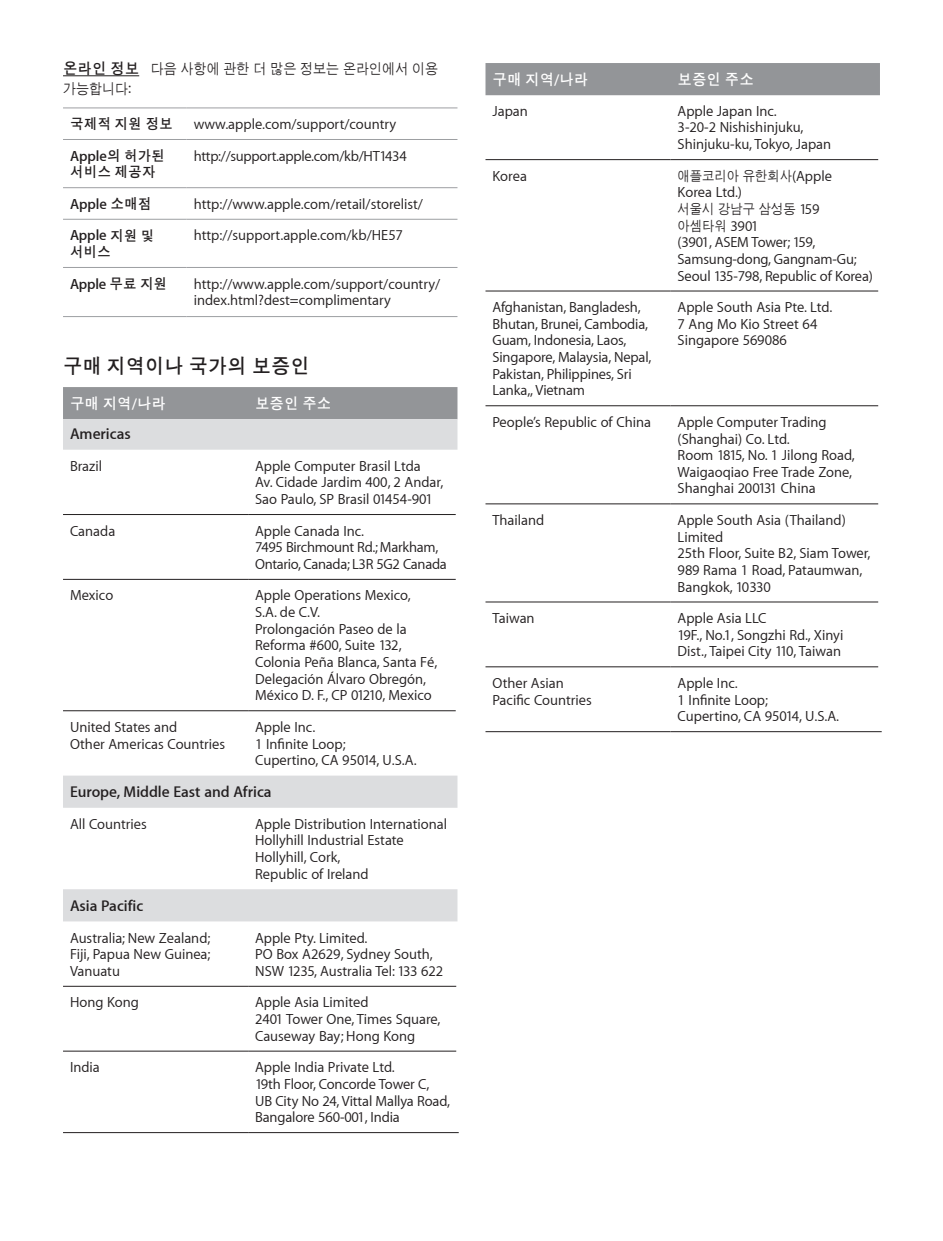
<style>
.page{position:relative;width:943px;height:1241px;background:#fff}
.page>*{position:absolute;margin:0;border:0;box-sizing:border-box;transform-origin:0 0}
.t1{font:21px "J Ctg T";color:#231f20;scale:.92 1}
.t2{font:600 15.75px "Myriad Set";color:#231f20}
.t3{font:15.75px "J Ctg T";color:#fff;scale:.92 1}
.t4{font:14.7px/16.8px "Myriad Set Text";color:#231f20}
.t5{font:14.7px/16.8px "Myriad Set Text";letter-spacing:-.02em;color:#231f20}
.t6{font:600 14.7px "Myriad Set";letter-spacing:-.005em;color:#231f20}
.t7{font:14.7px "J Ctg T";color:#231f20;scale:.92 1}
.t8{font:14.35px/19.2px "J Cmg J";color:#231f20;scale:.92 1}
.t9{font:13.3px/16.8px "J Cmg J";color:#231f20;scale:.92 1}
.s1{font-family:"J Ctg T";font-size:15.75px}
.s2{font-family:"Myriad Set Text";font-size:15.75px}
.s3{font-family:"J Ctg T";font-weight:400}
.s4{font-family:"Myriad Set";font-weight:600}
.s5{font-family:"Myriad Set Text";font-size:14.7px}
</style>
<div class="page">
<div style="left:485px;top:63px;width:395px;height:32px;background:#939598"></div>
<hr style="left:485px;top:666px;width:185px;height:1px;background:#231f20">
<hr style="left:670px;top:666px;width:208px;height:1px;background:#231f20">
<hr style="left:485px;top:731px;width:185px;height:1px;background:#231f20">
<hr style="left:670px;top:731px;width:211px;height:1px;background:#231f20">
<hr style="left:485px;top:159px;width:185px;height:1px;background:#231f20">
<hr style="left:670px;top:159px;width:208px;height:1px;background:#231f20">
<hr style="left:485px;top:290px;width:185px;height:1px;background:#231f20">
<hr style="left:670px;top:290px;width:208px;height:1px;background:#231f20">
<hr style="left:485px;top:405px;width:185px;height:1px;background:#231f20">
<hr style="left:670px;top:405px;width:208px;height:1px;background:#231f20">
<hr style="left:485px;top:503px;width:185px;height:1px;background:#231f20">
<hr style="left:670px;top:503px;width:208px;height:1px;background:#231f20">
<hr style="left:485px;top:601px;width:185px;height:1px;background:#231f20">
<hr style="left:670px;top:601px;width:208px;height:1px;background:#231f20">
<hr style="left:63px;top:75px;width:76px;height:1px;background:#231f20">
<hr style="left:63px;top:187px;width:124px;height:1px;background:#9d9fa2">
<hr style="left:187px;top:187px;width:270px;height:1px;background:#9d9fa2">
<hr style="left:63px;top:219px;width:124px;height:1px;background:#9d9fa2">
<hr style="left:187px;top:219px;width:270px;height:1px;background:#9d9fa2">
<hr style="left:63px;top:267px;width:124px;height:1px;background:#9d9fa2">
<hr style="left:187px;top:267px;width:270px;height:1px;background:#9d9fa2">
<hr style="left:63px;top:316px;width:124px;height:1px;background:#9d9fa2">
<hr style="left:187px;top:316px;width:270px;height:1px;background:#9d9fa2">
<hr style="left:63px;top:107px;width:124px;height:1px;background:#9d9fa2">
<hr style="left:187px;top:107px;width:270px;height:1px;background:#9d9fa2">
<hr style="left:63px;top:139px;width:124px;height:1px;background:#9d9fa2">
<hr style="left:187px;top:139px;width:270px;height:1px;background:#9d9fa2">
<div style="left:63px;top:387px;width:394px;height:32px;background:#939598"></div>
<svg style="left:63px;top:419px;width:394px;height:502px"></svg>
<hr style="left:63px;top:985px;width:185px;height:1px;background:#231f20">
<hr style="left:248px;top:985px;width:208px;height:1px;background:#231f20">
<hr style="left:63px;top:1050px;width:185px;height:1px;background:#231f20">
<hr style="left:248px;top:1050px;width:208px;height:1px;background:#231f20">
<hr style="left:63px;top:1131px;width:185px;height:1px;background:#231f20">
<hr style="left:248px;top:1131px;width:211px;height:1px;background:#231f20">
<hr style="left:63px;top:710px;width:185px;height:1px;background:#231f20">
<hr style="left:248px;top:710px;width:208px;height:1px;background:#231f20">
<hr style="left:63px;top:578px;width:185px;height:2px;background:#231f20">
<hr style="left:248px;top:578px;width:208px;height:2px;background:#231f20">
<hr style="left:63px;top:514px;width:185px;height:1px;background:#231f20">
<hr style="left:248px;top:514px;width:208px;height:1px;background:#231f20">
<p class="t8" style="left:63px;top:60px;width:409px"><span class="s1">온라인 정보</span> 다음 사항에 관한 더 많은 정보는 온라인에서 이용 가능합니다<span class="s2">:</span></p>
<p class="t7" style="left:70px;top:116px;width:113px">국제적 지원 정보</p>
<p class="t4" style="left:194px;top:115px;width:204px">www.apple.com/support/country</p>
<p class="t6" style="left:70px;top:146px;width:97px">Apple<span class="s3">의 허가된</span></p>
<p class="t7" style="left:70px;top:165px;width:95px">서비스 제공자</p>
<p class="t5" style="left:194px;top:147px;width:214px">http://support.apple.com/kb/HT1434</p>
<p class="t6" style="left:70px;top:195px;width:83px">Apple <span class="s3">소매점</span></p>
<p class="t4" style="left:194px;top:195px;width:231px">http://www.apple.com/retail/storelist/</p>
<p class="t6" style="left:70px;top:226px;width:86px">Apple <span class="s3">지원 및</span></p>
<p class="t7" style="left:70px;top:244px;width:46px">서비스</p>
<p class="t4" style="left:194px;top:227px;width:210px">http://support.apple.com/kb/HE57</p>
<p class="t6" style="left:70px;top:274px;width:99px">Apple <span class="s3">무료 지원</span></p>
<p class="t4" style="left:194px;top:275px;width:248px">http://www.apple.com/support/country/ index.html?dest=complimentary</p>
<h1 class="t1" style="left:63px;top:355px;width:270px">구매 지역이나 국가의 보증인</h1>
<p class="t3" style="left:70px;top:395px;width:106px">구매 지역<span class="s4">/</span>나라</p>
<p class="t3" style="left:255px;top:395px;width:84px">보증인 주소</p>
<p class="t2" style="left:70px;top:424px;width:62px">Americas</p>
<p class="t4" style="left:70px;top:457px;width:34px">Brazil</p>
<p class="t4" style="left:255px;top:457px;width:190px">Apple Computer Brasil Ltda<br>Av. Cidade Jardim 400, 2 Andar,<br>Sao Paulo, SP Brasil 01454-901</p>
<p class="t4" style="left:70px;top:522px;width:47px">Canada</p>
<p class="t5" style="left:255px;top:522px;width:193px">Apple Canada Inc.<br>7495 Birchmount Rd.; Markham,<br>Ontario, Canada; L3R 5G2 Canada</p>
<p class="t4" style="left:70px;top:586px;width:45px">Mexico</p>
<p class="t4" style="left:255px;top:586px;width:184px">Apple Operations Mexico,<br>S.A. de C.V.<br>Prolongación Paseo de la<br>Reforma #600, Suite 132,<br>Colonia Peña Blanca, Santa Fé,<br>Delegación Álvaro Obregón,<br>México D. F., CP 01210, Mexico</p>
<p class="t4" style="left:70px;top:718px;width:157px">United States and<br>Other Americas Countries</p>
<p class="t4" style="left:255px;top:718px;width:163px">Apple Inc.<br>1 Infinite Loop;<br>Cupertino, CA 95014, U.S.A.</p>
<p class="t2" style="left:70px;top:782px;width:203px">Europe, Middle East and Africa</p>
<p class="t4" style="left:70px;top:815px;width:78px">All Countries</p>
<p class="t4" style="left:255px;top:815px;width:193px">Apple Distribution International<br>Hollyhill Industrial Estate<br>Hollyhill, Cork,<br>Republic of Ireland</p>
<p class="t2" style="left:70px;top:895px;width:75px">Asia Pacific</p>
<p class="t4" style="left:70px;top:928px;width:142px;text-align:justify">Australia; New Zealand; Fiji, Papua New Guinea; Vanuatu</p>
<p class="t4" style="left:255px;top:928px;width:189px">Apple Pty. Limited.<br>PO Box A2629, Sydney South,<br>NSW 1235, Australia Tel: 133 622</p>
<p class="t4" style="left:70px;top:993px;width:70px">Hong Kong</p>
<p class="t4" style="left:255px;top:993px;width:187px">Apple Asia Limited<br>2401 Tower One, Times Square,<br>Causeway Bay; Hong Kong</p>
<p class="t4" style="left:70px;top:1058px;width:31px">India</p>
<p class="t4" style="left:255px;top:1058px;width:196px">Apple India Private Ltd.<br>19th Floor, Concorde Tower C,<br>UB City No 24, Vittal Mallya Road,<br>Bangalore 560-001, India</p>
<p class="t3" style="left:492px;top:71px;width:106px">구매 지역<span class="s4">/</span>나라</p>
<p class="t3" style="left:677px;top:71px;width:84px">보증인 주소</p>
<p class="t4" style="left:492px;top:102px;width:37px">Japan</p>
<p class="t4" style="left:677px;top:102px;width:155px">Apple Japan Inc.<br>3-20-2 Nishishinjuku,<br>Shinjuku-ku, Tokyo, Japan</p>
<p class="t4" style="left:492px;top:167px;width:36px">Korea</p>
<p class="t9" style="left:677px;top:167px;width:169px">애플코리아 유한회사<span class="s5">(Apple</span></p>
<p class="t4" style="left:677px;top:184px;width:66px">Korea Ltd.)</p>
<p class="t9" style="left:677px;top:201px;width:156px">서울시 강남구 삼성동 <span class="s5">159 </span>아셈타워 <span class="s5">3901</span></p>
<p class="t4" style="left:677px;top:233px;width:197px">(3901, ASEM Tower; 159,<br>Samsung-dong, Gangnam-Gu;<br>Seoul 135-798, Republic of Korea)</p>
<p class="t4" style="left:492px;top:298px;width:160px">Afghanistan, Bangladesh,<br>Bhutan, Brunei, Cambodia,<br>Guam, Indonesia, Laos,<br>Singapore, Malaysia, Nepal,<br>Pakistan, Philippines, Sri<br>Lanka,, Vietnam</p>
<p class="t4" style="left:677px;top:298px;width:156px">Apple South Asia Pte. Ltd.<br>7 Ang Mo Kio Street 64<br>Singapore 569086</p>
<p class="t4" style="left:492px;top:413px;width:160px">People’s Republic of China</p>
<p class="t4" style="left:677px;top:413px;width:179px">Apple Computer Trading (Shanghai) Co. Ltd.<br>Room 1815, No. 1 Jilong Road,<br>Waigaoqiao Free Trade Zone,<br>Shanghai 200131 China</p>
<p class="t4" style="left:492px;top:511px;width:53px">Thailand</p>
<p class="t4" style="left:677px;top:511px;width:194px">Apple South Asia (Thailand)<br>Limited<br>25th Floor, Suite B2, Siam Tower,<br>989 Rama 1 Road, Pataumwan,<br>Bangkok, 10330</p>
<p class="t4" style="left:492px;top:609px;width:44px">Taiwan</p>
<p class="t4" style="left:677px;top:609px;width:167px">Apple Asia LLC<br>19F., No.1, Songzhi Rd., Xinyi<br>Dist., Taipei City 110, Taiwan</p>
<p class="t4" style="left:492px;top:674px;width:101px">Other Asian<br>Pacific Countries</p>
<p class="t4" style="left:677px;top:674px;width:163px">Apple Inc.<br>1 Infinite Loop;<br>Cupertino, CA 95014, U.S.A.</p>
</div>
